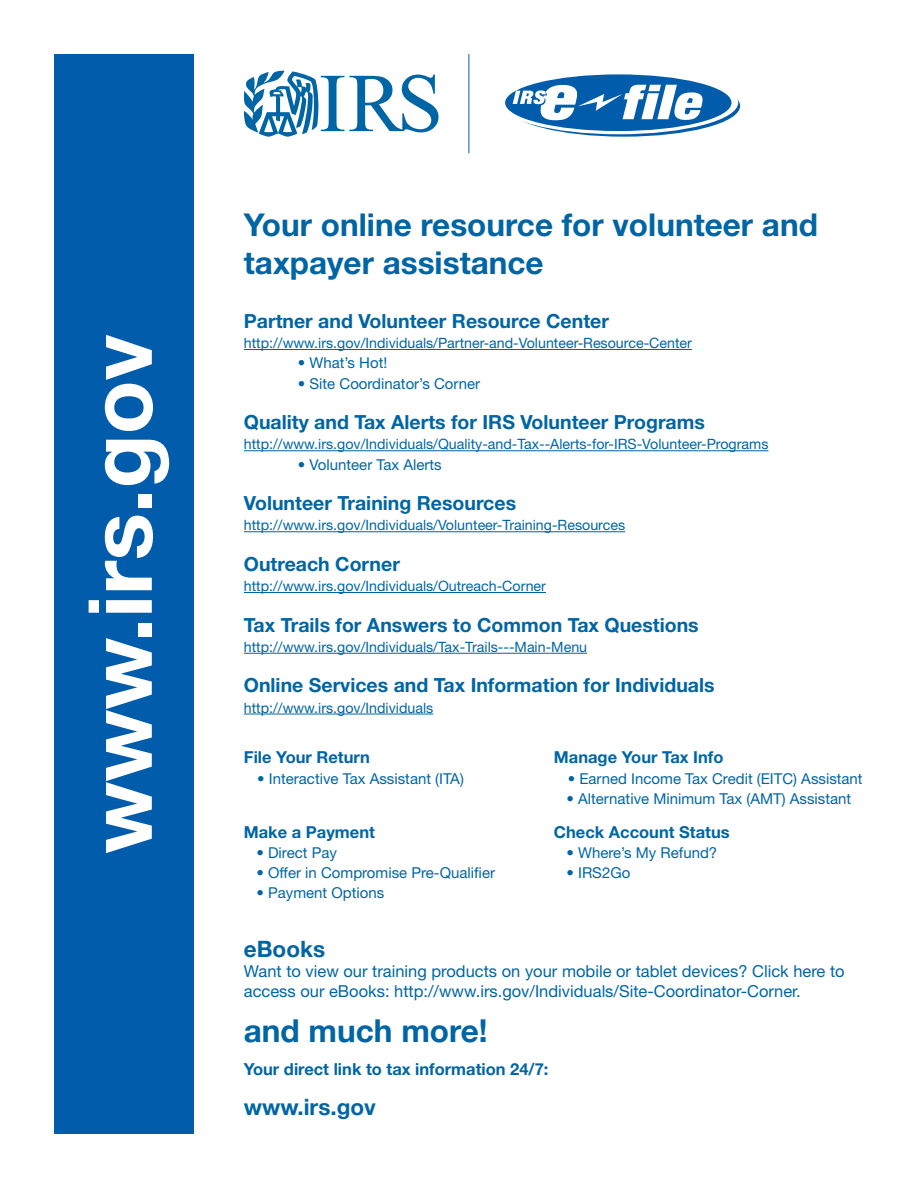
<style>
.page{position:relative;width:918px;height:1188px;background:#fff}
.page>*{position:absolute;margin:0;border:0;box-sizing:border-box;transform-origin:0 0}
.t1{font:700 88.5px "Helvetica Neue LT Std";color:#fff}
.t2{font:700 31.5px/37.5px "Helvetica Neue LT Std";color:#0065a4}
.t3{font:700 31.5px "Helvetica Neue";color:#0065a4}
.t4{font:700 22.5px "Helvetica Neue";color:#0065a4}
.t5{font:700 19.5px "Helvetica Neue LT Std";color:#0065a4}
.t6{font:16.5px/19.8px "Helvetica Neue LT Std";color:#0065a4}
.t7{font:700 16.5px "Helvetica Neue LT Std";color:#0065a4}
.t8{font:700 16.5px "Helvetica Neue";color:#0065a4}
.t9{font:15px "Helvetica Neue LT Std";color:#0065a4}
.t10{font:14.25px "Helvetica Neue LT Std";color:#0065a4}
</style>
<div class="page">
<div style="left:54px;top:54px;width:140px;height:1080px;background:#015dab"></div>
<svg style="left:507px;top:75px;width:233px;height:62px"></svg>
<div style="left:499px;top:71px;width:239px;height:63px;background:#fff;border-radius:50%"></div>
<div style="left:505px;top:74px;width:227px;height:57px;background:#015dab;border-radius:50%"></div>
<svg style="left:513px;top:85px;width:190px;height:35px"></svg>
<hr style="left:469px;top:54px;width:1px;height:99px;background:#015dab">
<svg style="left:244px;top:71px;width:195px;height:66px"></svg>
<hr style="left:244px;top:349px;width:448px;height:1px;background:#0065a4">
<hr style="left:244px;top:450px;width:524px;height:1px;background:#0065a4">
<hr style="left:244px;top:531px;width:381px;height:1px;background:#0065a4">
<hr style="left:244px;top:592px;width:302px;height:1px;background:#0065a4">
<hr style="left:244px;top:653px;width:343px;height:1px;background:#0065a4">
<hr style="left:244px;top:714px;width:189px;height:1px;background:#0065a4">
<h1 class="t1" style="left:66px;top:854px;width:521px;rotate:-90deg">www.irs.gov</h1>
<h2 class="t2" style="left:244px;top:206px;width:576px">Your online resource for volunteer and taxpayer assistance</h2>
<h3 class="t5" style="left:244px;top:309px;width:367px">Partner and Volunteer Resource Center</h3>
<p class="t10" style="left:244px;top:335px;width:450px">http://www.irs.gov/Individuals/Partner-and-Volunteer-Resource-Center</p>
<p class="t9" style="left:298px;top:354px;width:91px">• What’s Hot!</p>
<p class="t9" style="left:298px;top:374px;width:184px">• Site Coordinator’s Corner</p>
<h3 class="t5" style="left:244px;top:410px;width:463px">Quality and Tax Alerts for IRS Volunteer Programs</h3>
<p class="t10" style="left:244px;top:436px;width:526px">http://www.irs.gov/Individuals/Quality-and-Tax--Alerts-for-IRS-Volunteer-Programs</p>
<p class="t9" style="left:298px;top:455px;width:145px">• Volunteer Tax Alerts</p>
<h3 class="t5" style="left:244px;top:491px;width:274px">Volunteer Training Resources</h3>
<p class="t10" style="left:244px;top:517px;width:383px">http://www.irs.gov/Individuals/Volunteer-Training-Resources</p>
<h3 class="t5" style="left:244px;top:552px;width:158px">Outreach Corner</h3>
<p class="t10" style="left:244px;top:578px;width:304px">http://www.irs.gov/Individuals/Outreach-Corner</p>
<h3 class="t5" style="left:244px;top:613px;width:456px">Tax Trails for Answers to Common Tax Questions</h3>
<p class="t10" style="left:244px;top:638px;width:345px">http://www.irs.gov/Individuals/Tax-Trails---Main-Menu</p>
<h3 class="t5" style="left:244px;top:673px;width:472px">Online Services and Tax Information for Individuals</h3>
<p class="t10" style="left:244px;top:699px;width:191px">http://www.irs.gov/Individuals</p>
<p class="t7" style="left:244px;top:747px;width:128px">File Your Return</p>
<p class="t9" style="left:257px;top:769px;width:208px">• Interactive Tax Assistant (ITA)</p>
<p class="t7" style="left:244px;top:822px;width:133px">Make a Payment</p>
<p class="t9" style="left:256px;top:844px;width:82px">• Direct Pay</p>
<p class="t9" style="left:256px;top:864px;width:240px">• Offer in Compromise Pre-Qualifier</p>
<p class="t9" style="left:256px;top:884px;width:129px">• Payment Options</p>
<p class="t7" style="left:554px;top:747px;width:171px">Manage Your Tax Info</p>
<p class="t9" style="left:568px;top:769px;width:297px">• Earned Income Tax Credit (EITC) Assistant</p>
<p class="t9" style="left:566px;top:790px;width:286px">• Alternative Minimum Tax (AMT) Assistant</p>
<p class="t7" style="left:554px;top:822px;width:177px">Check Account Status</p>
<p class="t9" style="left:566px;top:844px;width:152px">• Where’s My Refund?</p>
<p class="t9" style="left:566px;top:864px;width:65px">• IRS2Go</p>
<h3 class="t4" style="left:244px;top:935px;width:83px">eBooks</h3>
<p class="t6" style="left:244px;top:961px;width:602px">Want to view our training products on your mobile or tablet devices? Click here to access our eBooks: http://www.irs.gov/Individuals/Site-Coordinator-Corner.</p>
<h2 class="t3" style="left:244px;top:1011px;width:245px">and much more!</h2>
<p class="t8" style="left:244px;top:1059px;width:306px">Your direct link to tax information 24/7:</p>
<h3 class="t4" style="left:244px;top:1093px;width:134px">www.irs.gov</h3>
</div>
